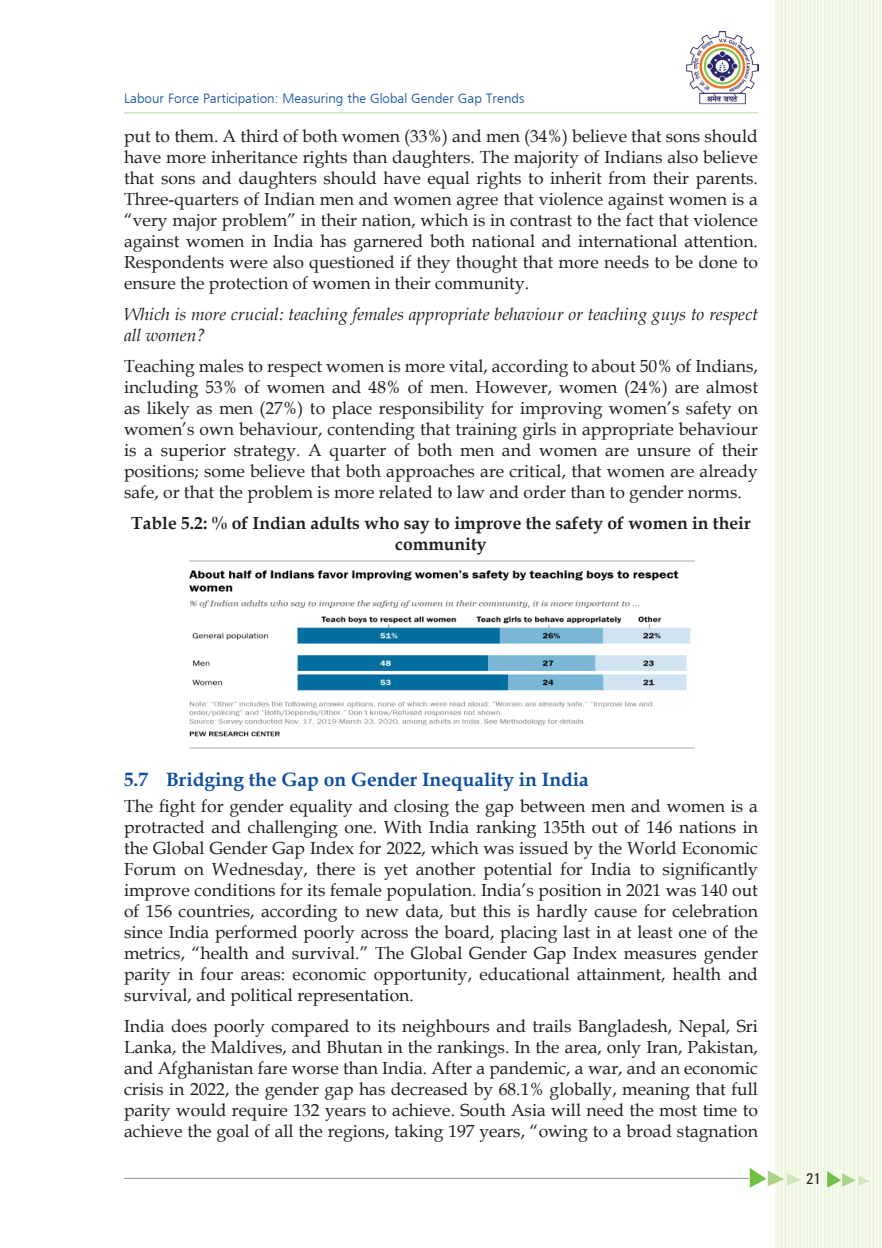
<style>
.page{position:relative;width:882px;height:1248px;background:#fff}
.page>*{position:absolute;margin:0;border:0;box-sizing:border-box;transform-origin:0 0}
.side_hed-1{font:700 19.25px "Book Antiqua";color:#0d4da1}
.Tex-1{font:17.5px/21px "Book Antiqua";color:#231f20;text-align:justify}
.Tex-1-2{font:italic 17.5px/21px "Book Antiqua";color:#231f20}
.Tex-1-3{font:700 17.5px/21px "Book Antiqua";color:#231f20;text-align:center}
.t1{font:500 condensed 15.75px "Univers";color:#231f20}
.t2{font:300 14px "Frugal Sans";color:#0d4da1}
</style>
<div class="page">
<hr style="left:124px;top:112px;width:634px;height:1px;background:#b6da9b">
<hr style="left:124px;top:1177px;width:625px;height:1px;background:#939598">
<div style="left:776px;top:0;width:106px;height:1247px;background:#eff6de"></div>
<hr style="left:881px;top:0;width:1px;height:1247px;background:#fff">
<hr style="left:878px;top:0;width:1px;height:1247px;background:#fff">
<hr style="left:871px;top:0;width:1px;height:1247px;background:#fff">
<hr style="left:875px;top:0;width:1px;height:1247px;background:#fff">
<hr style="left:867px;top:0;width:1px;height:1247px;background:#fff">
<hr style="left:864px;top:0;width:1px;height:1247px;background:#fff">
<hr style="left:856px;top:0;width:1px;height:1247px;background:#fff">
<hr style="left:860px;top:0;width:1px;height:1247px;background:#fff">
<hr style="left:852px;top:0;width:1px;height:1247px;background:#fff">
<hr style="left:849px;top:0;width:1px;height:1247px;background:#fff">
<hr style="left:842px;top:0;width:1px;height:1247px;background:#fff">
<hr style="left:846px;top:0;width:1px;height:1247px;background:#fff">
<hr style="left:838px;top:0;width:1px;height:1247px;background:#fff">
<hr style="left:834px;top:0;width:1px;height:1247px;background:#fff">
<hr style="left:826px;top:0;width:1px;height:1247px;background:#fff">
<hr style="left:831px;top:0;width:1px;height:1247px;background:#fff">
<hr style="left:823px;top:0;width:1px;height:1247px;background:#fff">
<hr style="left:819px;top:0;width:1px;height:1247px;background:#fff">
<hr style="left:812px;top:0;width:1px;height:1247px;background:#fff">
<hr style="left:816px;top:0;width:1px;height:1247px;background:#fff">
<hr style="left:808px;top:0;width:1px;height:1247px;background:#fff">
<hr style="left:805px;top:0;width:1px;height:1247px;background:#fff">
<hr style="left:797px;top:0;width:1px;height:1247px;background:#fff">
<hr style="left:802px;top:0;width:1px;height:1247px;background:#fff">
<hr style="left:793px;top:0;width:1px;height:1247px;background:#fff">
<hr style="left:790px;top:0;width:1px;height:1247px;background:#fff">
<hr style="left:783px;top:0;width:1px;height:1247px;background:#fff">
<hr style="left:787px;top:0;width:1px;height:1247px;background:#fff">
<hr style="left:779px;top:0;width:1px;height:1247px;background:#fff">
<hr style="left:776px;top:0;width:1px;height:1247px;background:#fff">
<svg style="left:750px;top:1167px;width:50px;height:20px"></svg>
<svg style="left:827px;top:1171px;width:42px;height:16px"></svg>
<img style="left:686px;top:31px;width:72px;height:73px">
<img style="left:189px;top:560px;width:506px;height:188px">
<p class="t2" style="left:124px;top:90px;width:402px">Labour Force Participation: Measuring the Global Gender Gap Trends</p>
<p class="Tex-1" style="left:124px;top:125px;width:635px">put to them. A third of both women (33%) and men (34%) believe that sons should have more inheritance rights than daughters. The majority of Indians also believe that sons and daughters should have equal rights to inherit from their parents.<br>Three-quarters of Indian men and women agree that violence against women is a “very major problem” in their nation, which is in contrast to the fact that violence against women in India has garnered both national and international attention.<br>Respondents were also questioned if they thought that more needs to be done to ensure the protection of women in their community.</p>
<p class="Tex-1-2" style="left:124px;top:303px;width:635px">Which is more crucial: teaching females appropriate behaviour or teaching guys to respect all women?</p>
<p class="Tex-1" style="left:124px;top:355px;width:636px">Teaching males to respect women is more vital, according to about 50% of Indians, including 53% of women and 48% of men. However, women (24%) are almost as likely as men (27%) to place responsibility for improving women’s safety on women’s own behaviour, contending that training girls in appropriate behaviour is a superior strategy. A quarter of both men and women are unsure of their positions; some believe that both approaches are critical, that women are already safe, or that the problem is more related to law and order than to gender norms.</p>
<p class="Tex-1-3" style="left:131px;top:512px;width:621px">Table 5.2: % of Indian adults who say to improve the safety of women in their community</p>
<p class="side_hed-1" style="left:124px;top:766px;width:466px">5.7 Bridging the Gap on Gender Inequality in India</p>
<p class="Tex-1" style="left:124px;top:795px;width:636px">The fight for gender equality and closing the gap between men and women is a protracted and challenging one. With India ranking 135th out of 146 nations in the Global Gender Gap Index for 2022, which was issued by the World Economic Forum on Wednesday, there is yet another potential for India to significantly improve conditions for its female population. India’s position in 2021 was 140 out of 156 countries, according to new data, but this is hardly cause for celebration since India performed poorly across the board, placing last in at least one of the metrics, “health and survival.” The Global Gender Gap Index measures gender parity in four areas: economic opportunity, educational attainment, health and survival, and political representation.</p>
<p class="Tex-1" style="left:124px;top:1015px;width:636px">India does poorly compared to its neighbours and trails Bangladesh, Nepal, Sri Lanka, the Maldives, and Bhutan in the rankings. In the area, only Iran, Pakistan, and Afghanistan fare worse than India. After a pandemic, a war, and an economic crisis in 2022, the gender gap has decreased by 68.1% globally, meaning that full parity would require 132 years to achieve. South Asia will need the most time to achieve the goal of all the regions, taking 197 years, “owing to a broad stagnation</p>
<p class="t1" style="left:806px;top:1169px;width:16px">21</p>
</div>
